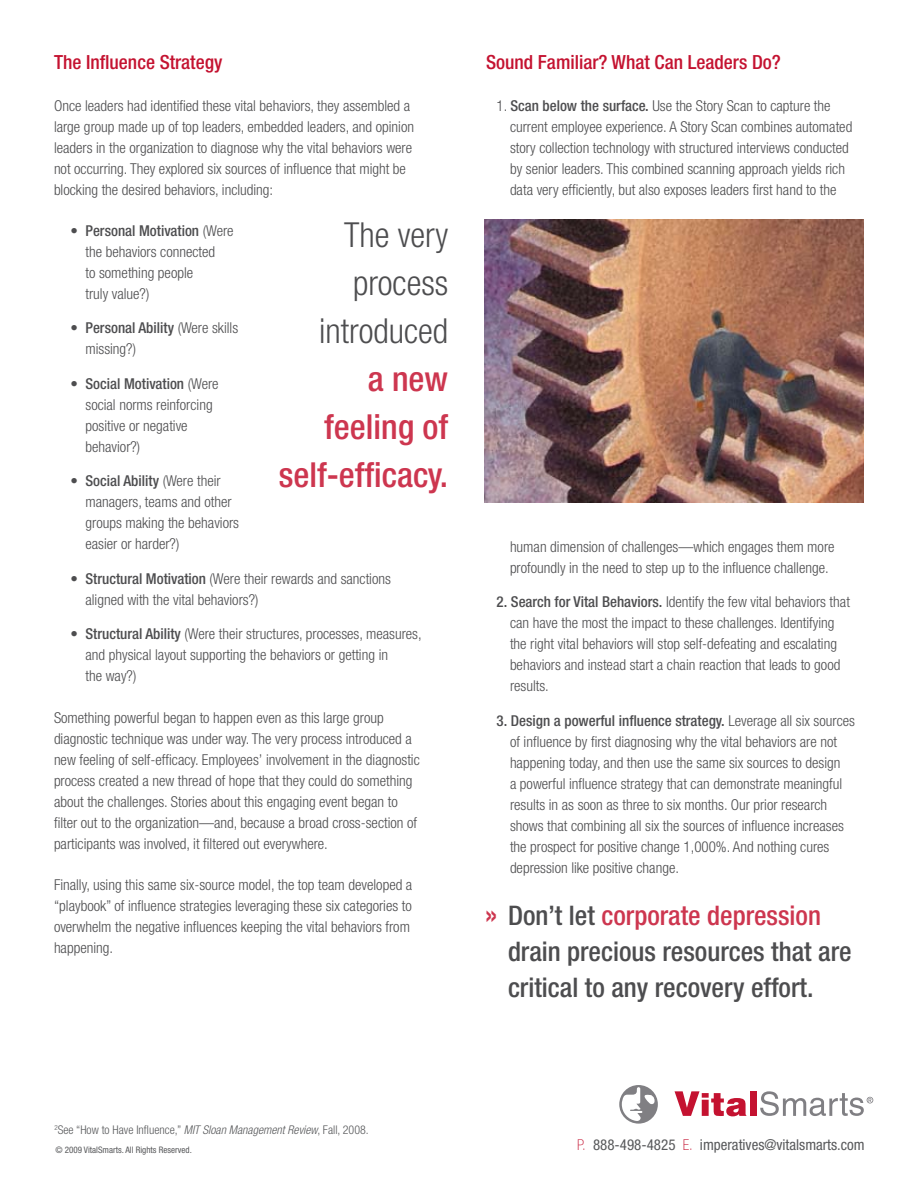
<style>
.page{position:relative;width:918px;height:1188px;background:#fff}
.page>*{position:absolute;margin:0;border:0;box-sizing:border-box;transform-origin:0 0}
.t1{font:500 condensed 34.5px/48px "Helvetica Neue";color:#cd364f;text-align:right}
.t2{font:300 condensed 34.5px/48px "Helvetica Neue";color:#4d4d4f;text-align:right}
.t3{font:500 condensed 27px/36px "Helvetica Neue";color:#4d4d4f}
.t4{font:500 condensed 19.5px "Helvetica Neue";color:#c41230}
.t5{font:300 condensed 15px/21px "Helvetica Neue";color:#4d4d4f}
.t6{font:condensed 15px "Helvetica Neue";color:#58595b}
.t7{font:300 condensed 12px "Helvetica Neue";color:#58595b}
.t8{font:condensed 9px "Helvetica Neue";color:#58595b}
.s1{font-weight:500}
.s2{font-size:30.3px;color:#cd364f}
.s3{color:#cd364f}
.s4{font-style:italic}
.s5{font-weight:100;color:#c41230}
</style>
<div class="page">
<svg style="left:619px;top:1085px;width:39px;height:39px"></svg>
<svg style="left:622px;top:1087px;width:33px;height:34px"></svg>
<svg style="left:675px;top:1091px;width:71px;height:25px"></svg>
<div style="left:750px;top:1091px;width:7px;height:25px;background:#c41230"></div>
<svg style="left:760px;top:1091px;width:113px;height:25px"></svg>
<img style="left:485px;top:220px;width:379px;height:282px">
<h3 class="t4" style="left:54px;top:51px;width:170px">The Influence Strategy</h3>
<p class="t5" style="left:54px;top:95px;width:362px">Once leaders had identified these vital behaviors, they assembled a large group made up of top leaders, embedded leaders, and opinion leaders in the organization to diagnose why the vital behaviors were not occurring. They explored six sources of influence that might be blocking the desired behaviors, including:</p>
<p class="t5" style="left:86px;top:220px;width:150px;text-indent:-15px"><span class="s1">• Personal Motivation</span> (Were the behaviors connected<br>to something people<br>truly value?)</p>
<p class="t5" style="left:86px;top:317px;width:154px;text-indent:-15px"><span class="s1">• Personal Ability</span> (Were skills missing?)</p>
<p class="t5" style="left:86px;top:373px;width:135px;text-indent:-15px"><span class="s1">• Social Motivation</span> (Were social norms reinforcing positive or negative behavior?)</p>
<p class="t5" style="left:86px;top:470px;width:155px;text-indent:-15px"><span class="s1">• Social Ability</span> (Were their managers, teams and other groups making the behaviors easier or harder?)</p>
<p class="t5" style="left:86px;top:568px;width:307px;text-indent:-15px"><span class="s1">• Structural Motivation</span> (Were their rewards and sanctions aligned with the vital behaviors?)</p>
<p class="t5" style="left:86px;top:623px;width:338px;text-indent:-15px"><span class="s1">• Structural Ability</span> (Were their structures, processes, measures, and physical layout supporting the behaviors or getting in<br>the way?)</p>
<p class="t5" style="left:54px;top:707px;width:367px">Something powerful began to happen even as this large group diagnostic technique was under way. The very process introduced a new feeling of self-efficacy. Employees’ involvement in the diagnostic process created a new thread of hope that they could do something about the challenges. Stories about this engaging event began to filter out to the organization—and, because a broad cross-section of participants was involved, it filtered out everywhere.</p>
<p class="t5" style="left:54px;top:874px;width:360px">Finally, using this same six-source model, the top team developed a “playbook” of influence strategies leveraging these six categories to overwhelm the negative influences keeping the vital behaviors from happening.</p>
<h1 class="t2" style="left:319px;top:211px;width:130px">The very process introduced</h1>
<h1 class="t1" style="left:279px;top:355px;width:171px">a new feeling of self-efficacy.</h1>
<h3 class="t4" style="left:486px;top:51px;width:296px">Sound Familiar? What Can Leaders Do?</h3>
<p class="t5" style="left:510px;top:95px;width:344px;text-indent:-14px">1. <span class="s1">Scan below the surface.</span> Use the Story Scan to capture the current employee experience. A Story Scan combines automated story collection technology with structured interviews conducted by senior leaders. This combined scanning approach yields rich data very efficiently, but also exposes leaders first hand to the</p>
<p class="t5" style="left:510px;top:536px;width:326px">human dimension of challenges—which engages them more profoundly in the need to step up to the influence challenge.</p>
<p class="t5" style="left:510px;top:591px;width:341px;text-indent:-14px"><span class="s1">2. Search for Vital Behaviors.</span> Identify the few vital behaviors that can have the most the impact to these challenges. Identifying the right vital behaviors will stop self-defeating and escalating behaviors and instead start a chain reaction that leads to good results.</p>
<p class="t5" style="left:510px;top:710px;width:347px;text-indent:-14px"><span class="s1">3. Design a powerful influence strategy.</span> Leverage all six sources of influence by first diagnosing why the vital behaviors are not happening today, and then use the same six sources to design<br>a powerful influence strategy that can demonstrate meaningful results in as soon as three to six months. Our prior research shows that combining all six the sources of influence increases the prospect for positive change 1,000%. And nothing cures depression like positive change.</p>
<h2 class="t3" style="left:508px;top:897px;width:345px;text-indent:-23px"><span class="s2">»</span> Don’t let <span class="s3">corporate depression </span>drain precious resources that are critical to any recovery effort.</h2>
<p class="t7" style="left:54px;top:1123px;width:316px"><sup>2</sup>See “How to Have Influence,” <span class="s4">MIT Sloan Management Review</span>, Fall, 2008.</p>
<p class="t8" style="left:55px;top:1145px;width:138px">© 2009 VitalSmarts. All Rights Reserved.</p>
<p class="t6" style="left:577px;top:1136px;width:289px"><span class="s5">P.</span> 888-498-4825 <span class="s5">E.</span> imperatives@vitalsmarts.com</p>
</div>
